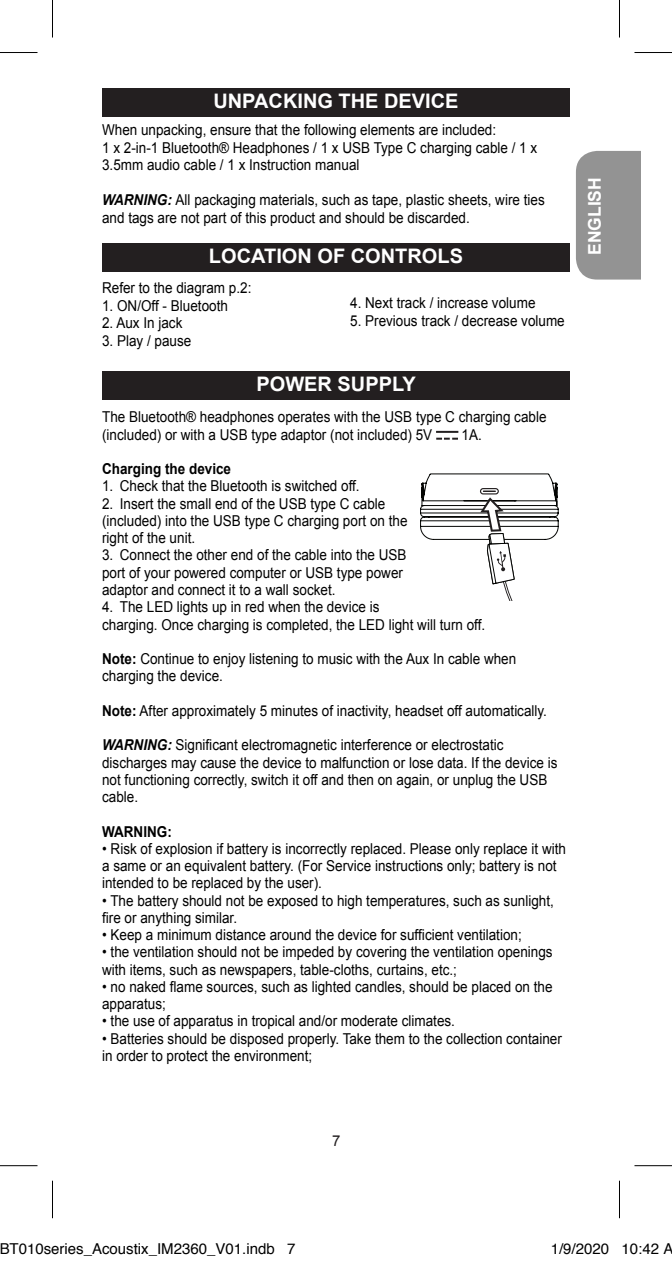
<style>
.page{position:relative;width:672px;height:1262px;background:#fff}
.page>*{position:absolute;margin:0;border:0;box-sizing:border-box;transform-origin:0 0}
.t1{font:700 20px "Arial";color:#fff}
.t2{font:700 17.5px "Arial";color:#fff}
.body{font:15px/17.2px "Arial";color:#000;scale:.9 1}
.t3{font:15px "Helvetica";color:#000}
.body-2{font:700 15px "Arial";color:#000;scale:.9 1}
.t4{font:15px "Arial";color:#231f20}
.s1{font-weight:700;font-style:italic}
.s2{font-weight:700}
</style>
<div class="page">
<div style="left:576px;top:151px;width:65px;height:128px;background:#939393"></div>
<div style="left:102px;top:88px;width:468px;height:28px;background:#231f20"></div>
<div style="left:102px;top:244px;width:468px;height:28px;background:#231f20"></div>
<hr style="left:436px;top:431px;width:22px;height:2px;background:#231f20">
<svg style="left:436px;top:437px;width:22px;height:2px"></svg>
<div style="left:102px;top:371px;width:468px;height:29px;background:#231f20"></div>
<svg style="left:420px;top:473px;width:139px;height:127px"></svg>
<hr style="left:0;top:52px;width:38px;height:1px;background:#000">
<hr style="left:634px;top:52px;width:38px;height:1px;background:#000">
<hr style="left:0;top:1165px;width:38px;height:1px;background:#000">
<hr style="left:634px;top:1165px;width:38px;height:1px;background:#000">
<hr style="left:52px;top:0;width:1px;height:37px;background:#000">
<hr style="left:52px;top:1180px;width:1px;height:38px;background:#000">
<hr style="left:619px;top:0;width:1px;height:37px;background:#000">
<hr style="left:619px;top:1180px;width:1px;height:38px;background:#000">
<p class="t1" style="left:213px;top:87px;width:247px">UNPACKING THE DEVICE</p>
<p class="body" style="left:102px;top:122px;width:439px">When unpacking, ensure that the following elements are included:</p>
<p class="body" style="left:102px;top:139px;width:485px">1 x 2-in-1 Bluetooth® Headphones / 1 x USB Type C charging cable / 1 x<br>3.5mm audio cable / 1 x Instruction manual</p>
<p class="body" style="left:102px;top:191px;width:493px"><span class="s1">WARNING:</span> All packaging materials, such as tape, plastic sheets, wire ties and tags are not part of this product and should be discarded.</p>
<p class="t1" style="left:209px;top:243px;width:256px">LOCATION OF CONTROLS</p>
<p class="body" style="left:102px;top:279px;width:167px">Refer to the diagram p.2:</p>
<p class="body" style="left:102px;top:297px;width:141px">1. ON/Off - Bluetooth</p>
<p class="body" style="left:102px;top:314px;width:91px">2. Aux In jack</p>
<p class="body" style="left:102px;top:332px;width:101px">3. Play / pause</p>
<p class="body" style="left:350px;top:294px;width:207px">4. Next track / increase volume</p>
<p class="body" style="left:350px;top:312px;width:240px">5. Previous track / decrease volume</p>
<p class="t1" style="left:256px;top:371px;width:161px">POWER SUPPLY</p>
<p class="body" style="left:102px;top:408px;width:495px">The Bluetooth® headphones operates with the USB type C charging cable (included) or with a USB type adaptor (not included) 5V</p>
<p class="body" style="left:461px;top:426px;width:24px">1A.</p>
<p class="body-2" style="left:102px;top:459px;width:145px">Charging the device</p>
<p class="body" style="left:102px;top:477px;width:288px">1. Check that the Bluetooth is switched off.</p>
<p class="body" style="left:102px;top:495px;width:341px">2. Insert the small end of the USB type C cable (included) into the USB type C charging port on the right of the unit.</p>
<p class="body" style="left:102px;top:546px;width:340px">3. Connect the other end of the cable into the USB port of your powered computer or USB type power adaptor and connect it to a wall socket.</p>
<p class="body" style="left:102px;top:598px;width:427px">4. The LED lights up in red when the device is<br>charging. Once charging is completed, the LED light will turn off.</p>
<p class="body" style="left:102px;top:650px;width:462px"><span class="s2">Note:</span> Continue to enjoy listening to music with the Aux In cable when charging the device.</p>
<p class="body" style="left:102px;top:702px;width:496px"><span class="s2">Note:</span> After approximately 5 minutes of inactivity, headset off automatically.</p>
<p class="body" style="left:102px;top:736px;width:508px"><span class="s1">WARNING:</span> Significant electromagnetic interference or electrostatic discharges may cause the device to malfunction or lose data. If the device is not functioning correctly, switch it off and then on again, or unplug the USB cable.</p>
<p class="body-2" style="left:102px;top:821px;width:79px">WARNING:</p>
<p class="body" style="left:102px;top:840px;width:517px">• Risk of explosion if battery is incorrectly replaced. Please only replace it with a same or an equivalent battery. (For Service instructions only; battery is not intended to be replaced by the user).</p>
<p class="body" style="left:102px;top:891px;width:503px">• The battery should not be exposed to high temperatures, such as sunlight, fire or anything similar.</p>
<p class="body" style="left:102px;top:926px;width:468px">• Keep a minimum distance around the device for sufficient ventilation;</p>
<p class="body" style="left:102px;top:943px;width:502px">• the ventilation should not be impeded by covering the ventilation openings with items, such as newspapers, table-cloths, curtains, etc.;</p>
<p class="body" style="left:102px;top:978px;width:502px">• no naked flame sources, such as lighted candles, should be placed on the apparatus;</p>
<p class="body" style="left:102px;top:1012px;width:394px">• the use of apparatus in tropical and/or moderate climates.</p>
<p class="body" style="left:102px;top:1029px;width:512px">• Batteries should be disposed properly. Take them to the collection container in order to protect the environment;</p>
<p class="t2" style="left:583px;top:255px;width:79px;rotate:-90deg">ENGLISH</p>
<p class="t4" style="left:332px;top:1130px;width:10px">7</p>
<p class="t3" style="left:0;top:1237px;width:298px">BT010series_Acoustix_IM2360_V01.indb 7</p>
<p class="t3" style="left:551px;top:1237px;width:124px">1/9/2020 10:42 A</p>
</div>
